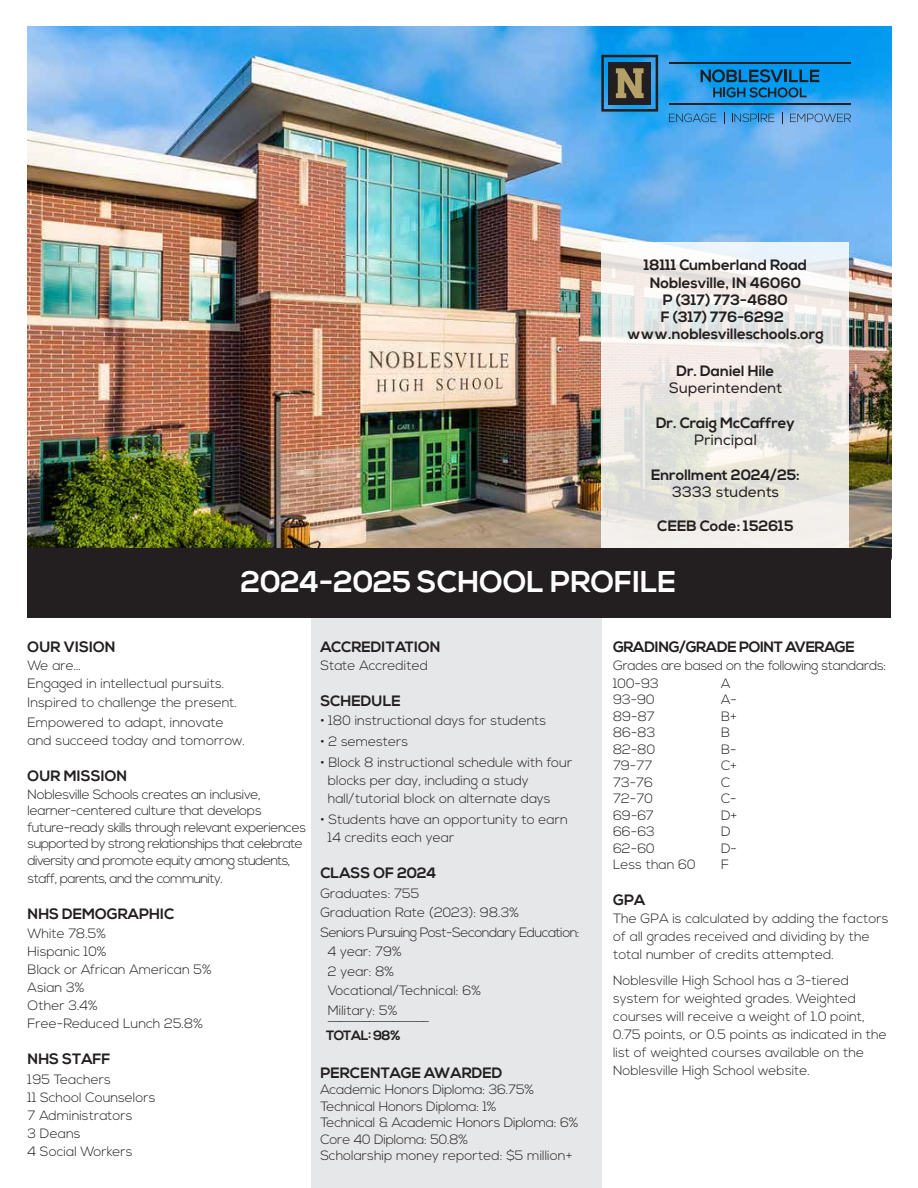
<style>
.page{position:relative;width:918px;height:1188px;background:#fff}
.page>*{position:absolute;margin:0;border:0;box-sizing:border-box;transform-origin:0 0}
.t1{font:700 30px "Nexa";color:#fff}
.t2{font:700 15px/17.2px "Nexa";color:#231f20;text-align:center}
.t3{font:15px "Nexa";color:#231f20}
.t4{font:700 15px "Nexa";letter-spacing:-.025em;color:#231f20}
.t5{font:300 13.5px/18px "Nexa";color:#231f20}
.t6{font:300 13.5px/16.5px "Nexa";letter-spacing:-.035em;color:#231f20}
.t7{font:300 13.5px/18px "Nexa";letter-spacing:-.025em;color:#231f20}
.t8{font:300 13.5px "Nexa";letter-spacing:-.04em;color:#231f20}
.t9{font:300 13.5px "Nexa";letter-spacing:-.05em;color:#231f20}
.t10{font:700 13.5px "Nexa";letter-spacing:-.04em;color:#231f20}
</style>
<div class="page">
<img style="left:27px;top:26px;width:864px;height:523px">
<svg style="left:602px;top:243px;width:247px;height:306px;background:#eae8e4"></svg>
<div style="left:312px;top:558px;width:290px;height:630px;background:#e6e7e8"></div>
<div style="left:27px;top:549px;width:864px;height:69px;background:#231f20"></div>
<svg style="left:601px;top:55px;width:57px;height:57px;background:#3b5864"></svg>
<hr style="left:669px;top:62px;width:182px;height:1px;background:#231f20">
<hr style="left:669px;top:103px;width:182px;height:2px;background:#231f20">
<svg style="left:701px;top:69px;width:118px;height:29px;background:#1074ae"></svg>
<svg style="left:669px;top:114px;width:47px;height:8px"></svg>
<svg style="left:724px;top:112px;width:1px;height:12px"></svg>
<svg style="left:732px;top:114px;width:42px;height:8px"></svg>
<svg style="left:782px;top:112px;width:1px;height:12px"></svg>
<svg style="left:790px;top:114px;width:61px;height:8px"></svg>
<p class="t2" style="left:627px;top:257px;width:198px">18111 Cumberland Road<br>Noblesville, IN 46060<br>P (317) 773-4680<br>F (317) 776-6292 www.noblesvilleschools.org</p>
<p class="t2" style="left:677px;top:363px;width:99px">Dr. Daniel Hile</p>
<p class="t3" style="left:669px;top:379px;width:115px">Superintendent</p>
<p class="t2" style="left:656px;top:415px;width:140px">Dr. Craig McCaffrey</p>
<p class="t3" style="left:694px;top:431px;width:65px">Principal</p>
<p class="t2" style="left:651px;top:466px;width:150px">Enrollment 2024/25:</p>
<p class="t3" style="left:672px;top:483px;width:109px">3333 students</p>
<p class="t2" style="left:657px;top:518px;width:138px">CEEB Code: 152615</p>
<h1 class="t1" style="left:241px;top:565px;width:437px">2024-2025 SCHOOL PROFILE</h1>
<p class="t2" style="left:28px;top:639px;width:90px">OUR VISION</p>
<p class="t5" style="left:28px;top:657px;width:198px">We are…<br>Engaged in intellectual pursuits.</p>
<p class="t5" style="left:28px;top:694px;width:211px;line-height:19.5px">Inspired to challenge the present.<br>Empowered to adapt, innovate</p>
<p class="t5" style="left:28px;top:732px;width:219px">and succeed today and tomorrow.</p>
<p class="t2" style="left:28px;top:768px;width:101px">OUR MISSION</p>
<p class="t6" style="left:28px;top:787px;width:280px">Noblesville Schools creates an inclusive, learner-centered culture that develops future-ready skills through relevant experiences supported by strong relationships that celebrate diversity and promote equity among students,</p>
<p class="t9" style="left:28px;top:870px;width:197px">staff, parents, and the community.</p>
<p class="t2" style="left:28px;top:906px;width:148px">NHS DEMOGRAPHIC</p>
<p class="t5" style="left:28px;top:925px;width:186px">White 78.5%<br>Hispanic 10%<br>Black or African American 5%<br>Asian 3%<br>Other 3.4%<br>Free-Reduced Lunch 25.8%</p>
<p class="t2" style="left:28px;top:1051px;width:84px">NHS STAFF</p>
<p class="t5" style="left:28px;top:1071px;width:129px">195 Teachers<br>11 School Counselors<br>7 Administrators<br>3 Deans<br>4 Social Workers</p>
<p class="t2" style="left:320px;top:639px;width:122px">ACCREDITATION</p>
<p class="t5" style="left:320px;top:657px;width:109px">State Accredited</p>
<p class="t2" style="left:320px;top:693px;width:82px">SCHEDULE</p>
<p class="t5" style="left:320px;top:712px;width:227px">• 180 instructional days for students</p>
<p class="t5" style="left:320px;top:733px;width:89px">• 2 semesters</p>
<p class="t5" style="left:328px;top:754px;width:246px;text-indent:-7px">• Block 8 instructional schedule with four blocks per day, including a study hall/tutorial block on alternate days</p>
<p class="t5" style="left:328px;top:811px;width:242px;text-indent:-7px">• Students have an opportunity to earn<br>14 credits each year</p>
<p class="t2" style="left:320px;top:865px;width:118px">CLASS OF 2024</p>
<p class="t5" style="left:320px;top:885px;width:101px">Graduates: 755</p>
<p class="t5" style="left:320px;top:904px;width:200px">Graduation Rate (2023): 98.3%</p>
<p class="t8" style="left:320px;top:924px;width:261px">Seniors Pursuing Post-Secondary Education:</p>
<p class="t5" style="left:328px;top:943px;width:76px">4 year: 79%</p>
<p class="t5" style="left:328px;top:963px;width:68px">2 year: 8%</p>
<p class="t5" style="left:328px;top:982px;width:155px">Vocational/Technical : 6%</p>
<p class="t5" style="left:328px;top:1002px;width:71px">Military: 5%</p>
<p class="t5" style="left:328px;top:1008px;width:103px">_________________</p>
<p class="t10" style="left:326px;top:1028px;width:76px">TOTAL: 98%</p>
<p class="t2" style="left:320px;top:1065px;width:183px">PERCENTAGE AWARDED</p>
<p class="t5" style="left:320px;top:1082px;width:260px;line-height:16.5px">Academic Honors Diploma: 36.75% Technical Honors Diploma: 1%<br>Technical &amp; Academic Honors Diploma: 6% Core 40 Diploma: 50.8%<br>Scholarship money reported: $5 million+</p>
<p class="t4" style="left:613px;top:638px;width:243px">GRADING/GRADE POINT AVERAGE</p>
<p class="t7" style="left:613px;top:657px;width:275px">Grades are based on the following standards:<br>100-93</p>
<p class="t5" style="left:721px;top:675px;width:11px">A</p>
<p class="t5" style="left:613px;top:691px;width:43px">93-90</p>
<p class="t5" style="left:721px;top:691px;width:17px">A-</p>
<p class="t5" style="left:613px;top:708px;width:43px">89-87</p>
<p class="t5" style="left:721px;top:708px;width:17px">B+</p>
<p class="t5" style="left:613px;top:724px;width:44px">86-83</p>
<p class="t5" style="left:721px;top:724px;width:11px">B</p>
<p class="t5" style="left:613px;top:741px;width:44px">82-80</p>
<p class="t5" style="left:721px;top:741px;width:17px">B-</p>
<p class="t5" style="left:613px;top:757px;width:41px">79-77</p>
<p class="t5" style="left:721px;top:757px;width:17px">C+</p>
<p class="t5" style="left:613px;top:774px;width:41px">73-76</p>
<p class="t5" style="left:721px;top:774px;width:11px">C</p>
<p class="t5" style="left:613px;top:790px;width:41px">72-70</p>
<p class="t5" style="left:721px;top:790px;width:17px">C-</p>
<p class="t5" style="left:613px;top:807px;width:42px">69-67</p>
<p class="t5" style="left:721px;top:807px;width:18px">D+</p>
<p class="t5" style="left:613px;top:823px;width:43px">66-63</p>
<p class="t5" style="left:721px;top:823px;width:11px">D</p>
<p class="t5" style="left:613px;top:840px;width:43px">62-60</p>
<p class="t5" style="left:721px;top:840px;width:18px">D-</p>
<p class="t5" style="left:613px;top:856px;width:84px">Less than 60</p>
<p class="t5" style="left:721px;top:856px;width:9px">F</p>
<p class="t2" style="left:613px;top:892px;width:34px">GPA</p>
<p class="t5" style="left:613px;top:910px;width:277px">The GPA is calculated by adding the factors of all grades received and dividing by the total number of credits attempted.</p>
<p class="t5" style="left:613px;top:972px;width:275px">Noblesville High School has a 3-tiered system for weighted grades. Weighted courses will receive a weight of 1.0 point, 0.75 points, or 0.5 points as indicated in the list of weighted courses available on the Noblesville High School website.</p>
</div>
